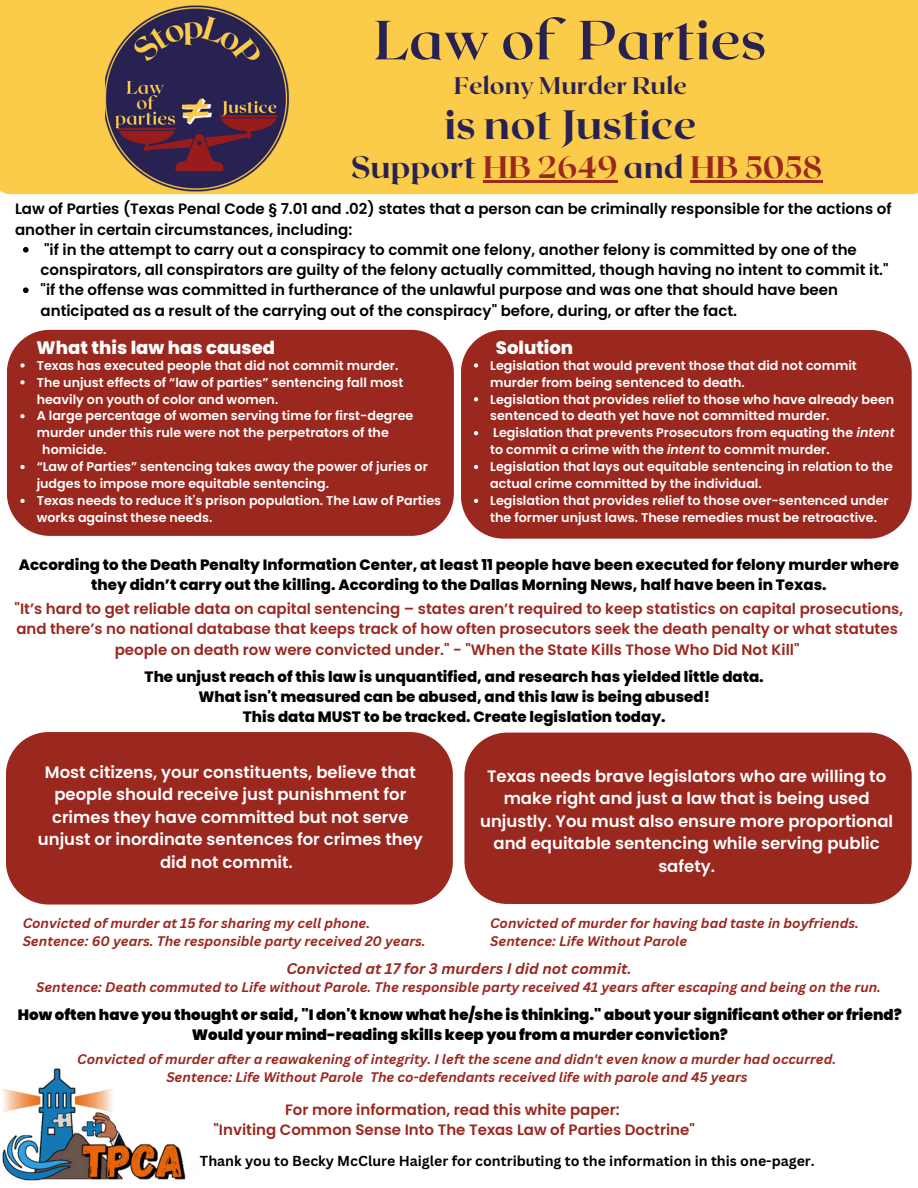
<style>
.page{position:relative;width:918px;height:1188px;background:#fff}
.page>*{position:absolute;margin:0;border:0;box-sizing:border-box;transform-origin:0 0}
.t1{font:700 55.05px "Roxborough CF";color:#282252}
.t2{font:800 40.95px "Roxborough CF";color:#282252}
.t3{font:800 31.05px "Roxborough CF";color:#9b281f}
.t4{font:800 24px "Roxborough CF";color:#282252}
.t5{font:800 18px "Poppins";color:#fff}
.t6{font:600 16.5px/22.5px "Poppins";color:#fff;text-align:center}
.t7{font:600 15px/20.2px "Poppins";color:#000}
.t8{font:600 15px/20.2px "Poppins";color:#9b281f;text-align:center}
.t9{font:800 15px/20.2px "Poppins";color:#000;text-align:center}
.t10{font:900 15px/20.2px "Poppins";color:#000;text-align:center}
.t11{font:italic 700 15px "Canva Sans";color:#9b281f}
.t12{font:700 14.1px "Canva Sans";color:#000}
.t13{font:italic 700 13.5px "Canva Sans";color:#9b281f}
.t14{font:600 12.75px/17px "Poppins";color:#fff}
.s1{color:#282252}
.s2{font-style:italic}
</style>
<div class="page">
<div style="left:0;top:0;width:918px;height:194px;background:#fbcb4a"></div>
<img style="left:2px;top:1068px;width:184px;height:113px">
<div style="left:7px;top:330px;width:447px;height:206px;background:#9b281f"></div>
<div style="left:461px;top:330px;width:451px;height:209px;background:#9b281f"></div>
<div style="left:6px;top:732px;width:447px;height:173px;background:#9b281f"></div>
<div style="left:464px;top:733px;width:448px;height:171px;background:#9b281f"></div>
<img style="left:105px;top:5px;width:184px;height:188px">
<svg style="left:474px;top:363px;width:4px;height:5px"></svg>
<svg style="left:474px;top:397px;width:4px;height:4px"></svg>
<svg style="left:474px;top:431px;width:4px;height:4px"></svg>
<svg style="left:474px;top:465px;width:4px;height:4px"></svg>
<svg style="left:474px;top:499px;width:4px;height:4px"></svg>
<svg style="left:20px;top:363px;width:5px;height:5px"></svg>
<svg style="left:20px;top:380px;width:5px;height:4px"></svg>
<svg style="left:20px;top:414px;width:5px;height:4px"></svg>
<svg style="left:20px;top:465px;width:5px;height:4px"></svg>
<svg style="left:20px;top:499px;width:5px;height:4px"></svg>
<hr style="left:483px;top:181px;width:134px;height:2px;background:#9b281f">
<hr style="left:690px;top:181px;width:132px;height:2px;background:#9b281f">
<svg style="left:23px;top:247px;width:6px;height:6px"></svg>
<svg style="left:23px;top:287px;width:6px;height:6px"></svg>
<h3 class="t1" style="left:374px;top:4px;width:394px">Law of Parties</h3>
<p class="t4" style="left:454px;top:70px;width:234px">Felony Murder Rule</p>
<p class="t2" style="left:444px;top:98px;width:253px">is not Justice</p>
<p class="t3" style="left:351px;top:147px;width:473px"><span class="s1">Support</span> HB 2649 <span class="s1">and</span> HB 5058</p>
<p class="t7" style="left:15px;top:199px;width:878px">Law of Parties (Texas Penal Code § 7.01 and .02) states that a person can be criminally responsible for the actions of another in certain circumstances, including:</p>
<h5 class="t7" style="left:41px;top:239px;width:849px">"if in the attempt to carry out a conspiracy to commit one felony, another felony is committed by one of the conspirators, all conspirators are guilty of the felony actually committed, though having no intent to commit it."</h5>
<p class="t7" style="left:41px;top:280px;width:799px">"if the offense was committed in furtherance of the unlawful purpose and was one that should have been anticipated as a result of the carrying out of the conspiracy" before, during, or after the fact.</p>
<p class="t5" style="left:37px;top:335px;width:240px">What this law has caused</p>
<p class="t5" style="left:496px;top:335px;width:79px">Solution</p>
<h6 class="t14" style="left:37px;top:357px;width:363px">Texas has executed people that did not commit murder.</h6>
<p class="t14" style="left:37px;top:374px;width:368px">The unjust effects of “law of parties” sentencing fall most heavily on youth of color and women.</p>
<p class="t14" style="left:37px;top:408px;width:378px">A large percentage of women serving time for first-degree murder under this rule were not the perpetrators of the</p>
<h5 class="t14" style="left:42px;top:441px;width:66px">homicide.</h5>
<p class="t14" style="left:37px;top:458px;width:393px">“Law of Parties” sentencing takes away the power of juries or judges to impose more equitable sentencing.</p>
<p class="t14" style="left:37px;top:492px;width:406px">Texas needs to reduce it's prison population. The Law of Parties works against these needs.</p>
<p class="t14" style="left:490px;top:357px;width:368px">Legislation that would prevent those that did not commit murder from being sentenced to death.</p>
<p class="t14" style="left:490px;top:391px;width:406px">Legislation that provides relief to those who have already been sentenced to death yet have not committed murder.</p>
<h1 class="t14" style="left:490px;top:424px;width:406px">Legislation that prevents Prosecutors from equating the <span class="s2">intent </span>to commit a crime with the <span class="s2">intent</span> to commit murder.</h1>
<h4 class="t14" style="left:490px;top:458px;width:404px">Legislation that lays out equitable sentencing in relation to the actual crime committed by the individual.</h4>
<h2 class="t14" style="left:490px;top:492px;width:400px">Legislation that provides relief to those over-sentenced under the former unjust laws. These remedies must be retroactive.</h2>
<p class="t9" style="left:19px;top:554px;width:882px">According to the Death Penalty Information Center, at least 11 people have been executed for felony murder where they didn’t carry out the killing. According to the Dallas Morning News, half have been in Texas.</p>
<p class="t8" style="left:15px;top:599px;width:890px">"It’s hard to get reliable data on capital sentencing – states aren’t required to keep statistics on capital prosecutions, and there’s no national database that keeps track of how often prosecutors seek the death penalty or what statutes people on death row were convicted under." - "When the State Kills Those Who Did Not Kill"</p>
<h6 class="t9" style="left:145px;top:667px;width:621px">The unjust reach of this law is unquantified, and research has yielded little data.<br>What isn't measured can be abused, and this law is being abused!<br>This data MUST to be tracked. Create legislation today.</h6>
<h6 class="t6" style="left:38px;top:761px;width:387px">Most citizens, your constituents, believe that people should receive just punishment for crimes they have committed but not serve unjust or inordinate sentences for crimes they did not commit.</h6>
<h5 class="t13" style="left:23px;top:914px;width:349px">Convicted of murder at 15 for sharing my cell phone.</h5>
<p class="t13" style="left:23px;top:932px;width:404px">Sentence: 60 years. The responsible party received 20 years.</p>
<p class="t6" style="left:480px;top:765px;width:415px">Texas needs brave legislators who are willing to make right and just a law that is being used unjustly. You must also ensure more proportional and equitable sentencing while serving public safety.</p>
<h6 class="t13" style="left:490px;top:914px;width:370px">Convicted of murder for having bad taste in boyfriends.</h6>
<h5 class="t13" style="left:490px;top:932px;width:199px">Sentence: Life Without Parole</h5>
<h6 class="t11" style="left:286px;top:958px;width:347px">Convicted at 17 for 3 murders I did not commit.</h6>
<p class="t13" style="left:36px;top:978px;width:846px">Sentence: Death commuted to Life without Parole. The responsible party received 41 years after escaping and being on the run.</p>
<p class="t10" style="left:18px;top:1004px;width:885px">How often have you thought or said, "I don't know what he/she is thinking." about your significant other or friend?<br>Would your mind-reading skills keep you from a murder conviction?</p>
<p class="t13" style="left:77px;top:1050px;width:760px">Convicted of murder after a reawakening of integrity. I left the scene and didn't even know a murder had occurred.</p>
<p class="t13" style="left:166px;top:1068px;width:583px">Sentence: Life Without Parole The co-defendants received life with parole and 45 years</p>
<p class="t8" style="left:214px;top:1100px;width:483px">For more information, read this white paper:<br>"Inviting Common Sense Into The Texas Law of Parties Doctrine"</p>
<p class="t12" style="left:200px;top:1151px;width:616px">Thank you to Becky McClure Haigler for contributing to the information in this one-pager.</p>
</div>
